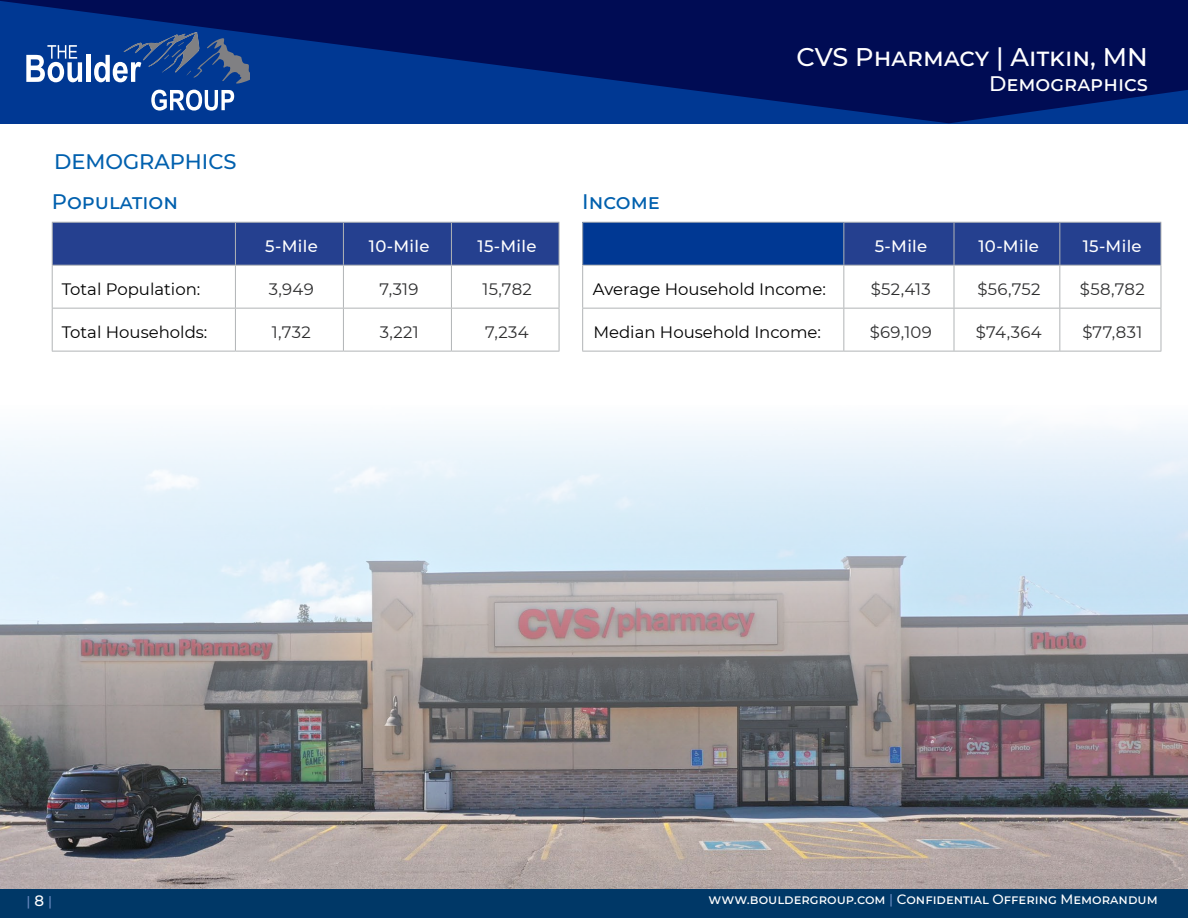
<style>
.page{position:relative;width:1188px;height:918px;background:#fff}
.page>*{position:absolute;margin:0;border:0;box-sizing:border-box;transform-origin:0 0}
.t1{font:500 25.5px "Montserrat";color:#fff}
.t2{font:500 21px "Montserrat";color:#0060ae}
.t3{font:500 21px "Montserrat";color:#fff}
.t4{font:16.5px "Montserrat";color:#000}
.t5{font:16.5px "Montserrat";letter-spacing:.02em;color:#2e2e2f}
.t6{font:500 16.5px "Montserrat";letter-spacing:.02em;color:#fff}
.t7{font:500 13.5px "Montserrat";color:#fff}
.t8{font:500 13.5px "Montserrat";color:#6688be}
.s1{font-size:15px;color:#fff}
.s2{color:#6688be}
</style>
<div class="page">
<svg style="left:0;top:0;width:1188px;height:123px;background:#001c6b"></svg>
<div style="left:1px;top:888px;width:1187px;height:30px;background:#003867"></div>
<svg style="left:26px;top:45px;width:56px;height:37px"></svg>
<div style="left:86px;top:55px;width:5px;height:27px;background:#fff"></div>
<svg style="left:94px;top:32px;width:156px;height:52px;background:#265197"></svg>
<svg style="left:151px;top:90px;width:83px;height:21px"></svg>
<img style="left:0;top:424px;width:1188px;height:464px">
<div style="left:53px;top:223px;width:506px;height:42px;background:#25408f"></div>
<hr style="left:52px;top:223px;width:1px;height:42px;background:#b1b4b6">
<hr style="left:52px;top:266px;width:1px;height:42px;background:#b1b4b6">
<hr style="left:52px;top:309px;width:1px;height:42px;background:#b1b4b6">
<hr style="left:52px;top:222px;width:183px;height:1px;background:#b1b4b6">
<hr style="left:52px;top:265px;width:183px;height:1px;background:#b1b4b6">
<hr style="left:235px;top:223px;width:1px;height:42px;background:#b1b4b6">
<hr style="left:343px;top:223px;width:1px;height:42px;background:#b1b4b6">
<hr style="left:451px;top:223px;width:1px;height:42px;background:#b1b4b6">
<hr style="left:559px;top:223px;width:1px;height:42px;background:#b1b4b6">
<hr style="left:235px;top:266px;width:1px;height:42px;background:#b1b4b6">
<hr style="left:343px;top:266px;width:1px;height:42px;background:#b1b4b6">
<hr style="left:451px;top:266px;width:1px;height:42px;background:#b1b4b6">
<hr style="left:559px;top:266px;width:1px;height:42px;background:#b1b4b6">
<hr style="left:235px;top:309px;width:1px;height:42px;background:#b1b4b6">
<hr style="left:343px;top:309px;width:1px;height:42px;background:#b1b4b6">
<hr style="left:451px;top:309px;width:1px;height:42px;background:#b1b4b6">
<hr style="left:559px;top:309px;width:1px;height:42px;background:#b1b4b6">
<hr style="left:235px;top:222px;width:108px;height:1px;background:#b1b4b6">
<hr style="left:343px;top:222px;width:108px;height:1px;background:#b1b4b6">
<hr style="left:451px;top:222px;width:108px;height:1px;background:#b1b4b6">
<hr style="left:235px;top:265px;width:108px;height:1px;background:#b1b4b6">
<hr style="left:343px;top:265px;width:108px;height:1px;background:#b1b4b6">
<hr style="left:451px;top:265px;width:108px;height:1px;background:#b1b4b6">
<hr style="left:52px;top:308px;width:183px;height:1px;background:#b1b4b6">
<hr style="left:52px;top:351px;width:183px;height:1px;background:#b1b4b6">
<hr style="left:235px;top:308px;width:108px;height:1px;background:#b1b4b6">
<hr style="left:343px;top:308px;width:108px;height:1px;background:#b1b4b6">
<hr style="left:451px;top:308px;width:108px;height:1px;background:#b1b4b6">
<hr style="left:235px;top:351px;width:108px;height:1px;background:#b1b4b6">
<hr style="left:343px;top:351px;width:108px;height:1px;background:#b1b4b6">
<hr style="left:451px;top:351px;width:108px;height:1px;background:#b1b4b6">
<div style="left:583px;top:222px;width:261px;height:43px;background:#003893"></div>
<div style="left:844px;top:223px;width:317px;height:42px;background:#25408f"></div>
<hr style="left:582px;top:223px;width:1px;height:42px;background:#b1b4b6">
<hr style="left:582px;top:266px;width:1px;height:42px;background:#b1b4b6">
<hr style="left:582px;top:309px;width:1px;height:42px;background:#b1b4b6">
<hr style="left:582px;top:222px;width:262px;height:1px;background:#b1b4b6">
<hr style="left:582px;top:265px;width:262px;height:1px;background:#b1b4b6">
<hr style="left:582px;top:308px;width:262px;height:1px;background:#b1b4b6">
<hr style="left:582px;top:351px;width:262px;height:1px;background:#b1b4b6">
<hr style="left:843px;top:223px;width:1px;height:42px;background:#b1b4b6">
<hr style="left:954px;top:223px;width:1px;height:42px;background:#b1b4b6">
<hr style="left:1059px;top:223px;width:1px;height:42px;background:#b1b4b6">
<hr style="left:1161px;top:223px;width:1px;height:42px;background:#b1b4b6">
<hr style="left:843px;top:266px;width:1px;height:42px;background:#b1b4b6">
<hr style="left:954px;top:266px;width:1px;height:42px;background:#b1b4b6">
<hr style="left:1059px;top:266px;width:1px;height:42px;background:#b1b4b6">
<hr style="left:1161px;top:266px;width:1px;height:42px;background:#b1b4b6">
<hr style="left:843px;top:309px;width:1px;height:42px;background:#b1b4b6">
<hr style="left:954px;top:309px;width:1px;height:42px;background:#b1b4b6">
<hr style="left:1059px;top:309px;width:1px;height:42px;background:#b1b4b6">
<hr style="left:1161px;top:309px;width:1px;height:42px;background:#b1b4b6">
<hr style="left:844px;top:222px;width:110px;height:1px;background:#b1b4b6">
<hr style="left:954px;top:222px;width:106px;height:1px;background:#b1b4b6">
<hr style="left:1060px;top:222px;width:101px;height:1px;background:#b1b4b6">
<hr style="left:844px;top:265px;width:110px;height:1px;background:#b1b4b6">
<hr style="left:954px;top:265px;width:106px;height:1px;background:#b1b4b6">
<hr style="left:1060px;top:265px;width:101px;height:1px;background:#b1b4b6">
<hr style="left:844px;top:308px;width:110px;height:1px;background:#b1b4b6">
<hr style="left:954px;top:308px;width:106px;height:1px;background:#b1b4b6">
<hr style="left:1060px;top:308px;width:101px;height:1px;background:#b1b4b6">
<hr style="left:844px;top:351px;width:110px;height:1px;background:#b1b4b6">
<hr style="left:954px;top:351px;width:106px;height:1px;background:#b1b4b6">
<hr style="left:1060px;top:351px;width:101px;height:1px;background:#b1b4b6">
<h1 class="t1" style="left:797px;top:39px;width:353px">CVS Pharmacy | Aitkin, MN</h1>
<p class="t2" style="left:54px;top:147px;width:184px">DEMOGRAPHICS</p>
<p class="t2" style="left:52px;top:187px;width:128px">Population</p>
<p class="t2" style="left:582px;top:187px;width:79px">Income</p>
<p class="t6" style="left:265px;top:234px;width:54px">5-Mile</p>
<p class="t6" style="left:369px;top:234px;width:62px">10-Mile</p>
<p class="t6" style="left:478px;top:234px;width:60px">15-Mile</p>
<p class="t3" style="left:989px;top:69px;width:160px">Demographics</p>
<p class="t6" style="left:875px;top:234px;width:54px">5-Mile</p>
<p class="t6" style="left:978px;top:234px;width:62px">10-Mile</p>
<p class="t6" style="left:1083px;top:234px;width:60px">15-Mile</p>
<p class="t4" style="left:62px;top:277px;width:140px">Total Population:</p>
<p class="t5" style="left:269px;top:277px;width:46px">3,949</p>
<p class="t5" style="left:380px;top:277px;width:41px">7,319</p>
<p class="t5" style="left:482px;top:277px;width:51px">15,782</p>
<p class="t4" style="left:62px;top:320px;width:147px">Total Households:</p>
<p class="t5" style="left:272px;top:320px;width:40px">1,732</p>
<p class="t5" style="left:380px;top:320px;width:40px">3,221</p>
<p class="t5" style="left:485px;top:320px;width:45px">7,234</p>
<p class="t4" style="left:593px;top:277px;width:234px">Average Household Income:</p>
<p class="t5" style="left:871px;top:277px;width:61px">$52,413</p>
<p class="t5" style="left:977px;top:277px;width:65px">$56,752</p>
<p class="t5" style="left:1080px;top:277px;width:66px">$58,782</p>
<p class="t4" style="left:593px;top:320px;width:229px">Median Household Income:</p>
<p class="t5" style="left:870px;top:320px;width:64px">$69,109</p>
<p class="t5" style="left:976px;top:320px;width:67px">$74,364</p>
<p class="t5" style="left:1082px;top:320px;width:61px">$77,831</p>
<p class="t8" style="left:26px;top:892px;width:27px">| <span class="s1">8</span> |</p>
<p class="t7" style="left:709px;top:890px;width:451px">www.bouldergroup.com <span class="s2">|</span> Confidential Offering Memorandum</p>
</div>
